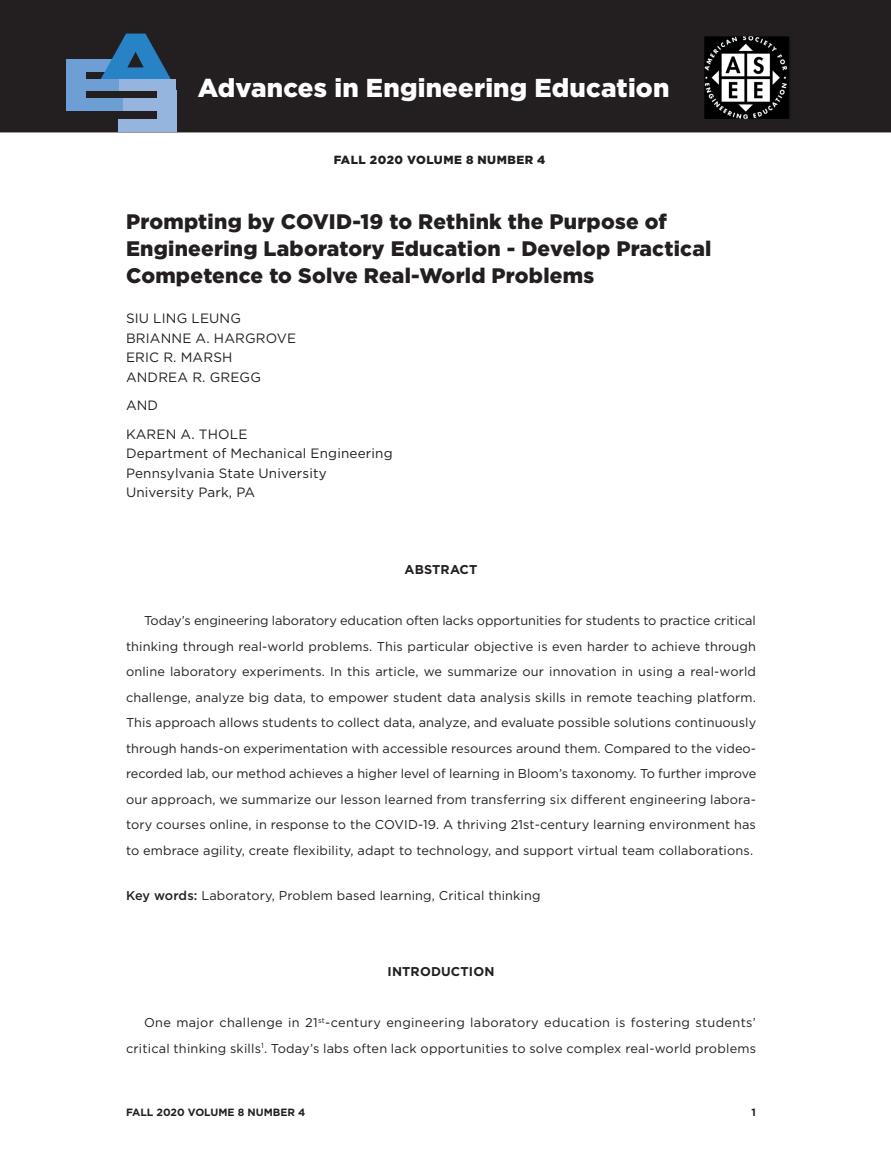
<style>
.page{position:relative;width:891px;height:1175px;background:#fff}
.page>*{position:absolute;margin:0;border:0;box-sizing:border-box;transform-origin:0 0}
.t1{font:900 25.8px "Gotham";letter-spacing:.01em;color:#fff}
.t2{font:900 21px/27px "Gotham";letter-spacing:.01em;color:#231f20}
.aff{font:13.5px "Gotham";letter-spacing:.01em;color:#231f20}
.author{font:13.5px "Gotham";letter-spacing:.01em;color:#231f20}
.body_text{font:12.75px/25.5px "Gotham";letter-spacing:.015em;color:#231f20;text-align:justify}
.kw{font:12.75px "Gotham";letter-spacing:.01em;color:#231f20}
.t3{font:700 12.75px "Gotham";letter-spacing:.01em;color:#231f20}
.t4{font:900 11.85px "Gotham";letter-spacing:.04em;color:#231f20}
.t5{font:700 10.5px "Gotham";color:#231f20}
.s1{font-weight:500}
</style>
<div class="page">
<div style="left:0;top:0;width:891px;height:132px;background:#231f20"></div>
<div style="left:230px;top:0;width:351px;height:96px;background:#231f20"></div>
<img style="left:706px;top:38px;width:82px;height:79px">
<div style="left:703px;top:35px;width:88px;height:85px;border:2px solid #231f20"></div>
<div style="left:66px;top:59px;width:54px;height:12px;background:#6d9fd4"></div>
<div style="left:66px;top:99px;width:57px;height:12px;background:#6d9fd4"></div>
<div style="left:66px;top:71px;width:19px;height:30px;background:#6d9fd4"></div>
<div style="left:157px;top:90px;width:19px;height:41px;background:#95b5de"></div>
<div style="left:123px;top:99px;width:52px;height:12px;background:#95b5de"></div>
<div style="left:119px;top:119px;width:56px;height:13px;background:#95b5de"></div>
<svg style="left:95px;top:34px;width:81px;height:45px"></svg>
<div style="left:66px;top:79px;width:53px;height:12px;background:#6d9fd4"></div>
<div style="left:119px;top:79px;width:57px;height:12px;background:#95b5de"></div>
<h1 class="t1" style="left:198px;top:73px;width:473px">Advances in Engineering Education</h1>
<p class="t4" style="left:334px;top:152px;width:213px">FALL 2020 VOLUME 8 NUMBER 4</p>
<p class="t2" style="left:126px;top:207px;width:587px">Prompting by COVID-19 to Rethink the Purpose of<br>Engineering Laboratory Education - Develop Practical<br>Competence to Solve Real-World Problems</p>
<p class="author" style="left:126px;top:311px;width:117px">SIU LING LEUNG</p>
<p class="author" style="left:126px;top:330px;width:172px">BRIANNE A. HARGROVE</p>
<p class="author" style="left:126px;top:350px;width:108px">ERIC R. MARSH</p>
<p class="author" style="left:126px;top:369px;width:136px">ANDREA R. GREGG</p>
<p class="author" style="left:126px;top:398px;width:34px">AND</p>
<p class="author" style="left:126px;top:426px;width:123px">KAREN A. THOLE</p>
<p class="aff" style="left:126px;top:446px;width:268px">Department of Mechanical Engineering</p>
<p class="aff" style="left:126px;top:465px;width:202px">Pennsylvania State University</p>
<p class="aff" style="left:126px;top:485px;width:131px">University Park, PA</p>
<h1 class="t3" style="left:405px;top:562px;width:74px">ABSTRACT</h1>
<p class="body_text" style="left:126px;top:607px;width:632px;text-indent:18px">Today’s engineering laboratory education often lacks opportunities for students to practice critical thinking through real-world problems. This particular objective is even harder to achieve through online laboratory experiments. In this article, we summarize our innovation in using a real-world challenge, analyze big data, to empower student data analysis skills in remote teaching platform.<br>This approach allows students to collect data, analyze, and evaluate possible solutions continuously through hands-on experimentation with accessible resources around them. Compared to the video&shy;recorded lab, our method achieves a higher level of learning in Bloom’s taxonomy. To further improve our approach, we summarize our lesson learned from transferring six different engineering labora&shy;tory courses online, in response to the COVID-19. A thriving 21st-century learning environment has to embrace agility, create flexibility, adapt to technology, and support virtual team collaborations.</p>
<p class="kw" style="left:126px;top:888px;width:416px"><span class="s1">Key words:</span> Laboratory, Problem based learning, Critical thinking</p>
<h1 class="t3" style="left:388px;top:964px;width:108px">INTRODUCTION</h1>
<p class="body_text" style="left:126px;top:1009px;width:632px;text-align:right">One major challenge in 21<sup>st</sup>-century engineering laboratory education is fostering students’ critical thinking skills<sup>1</sup>. Today’s labs often lack opportunities to solve complex real-world problems</p>
<p class="t5" style="left:126px;top:1106px;width:181px">FALL 2020 VOLUME 8 NUMBER 4</p>
<p class="t5" style="left:752px;top:1106px;width:6px">1</p>
</div>
